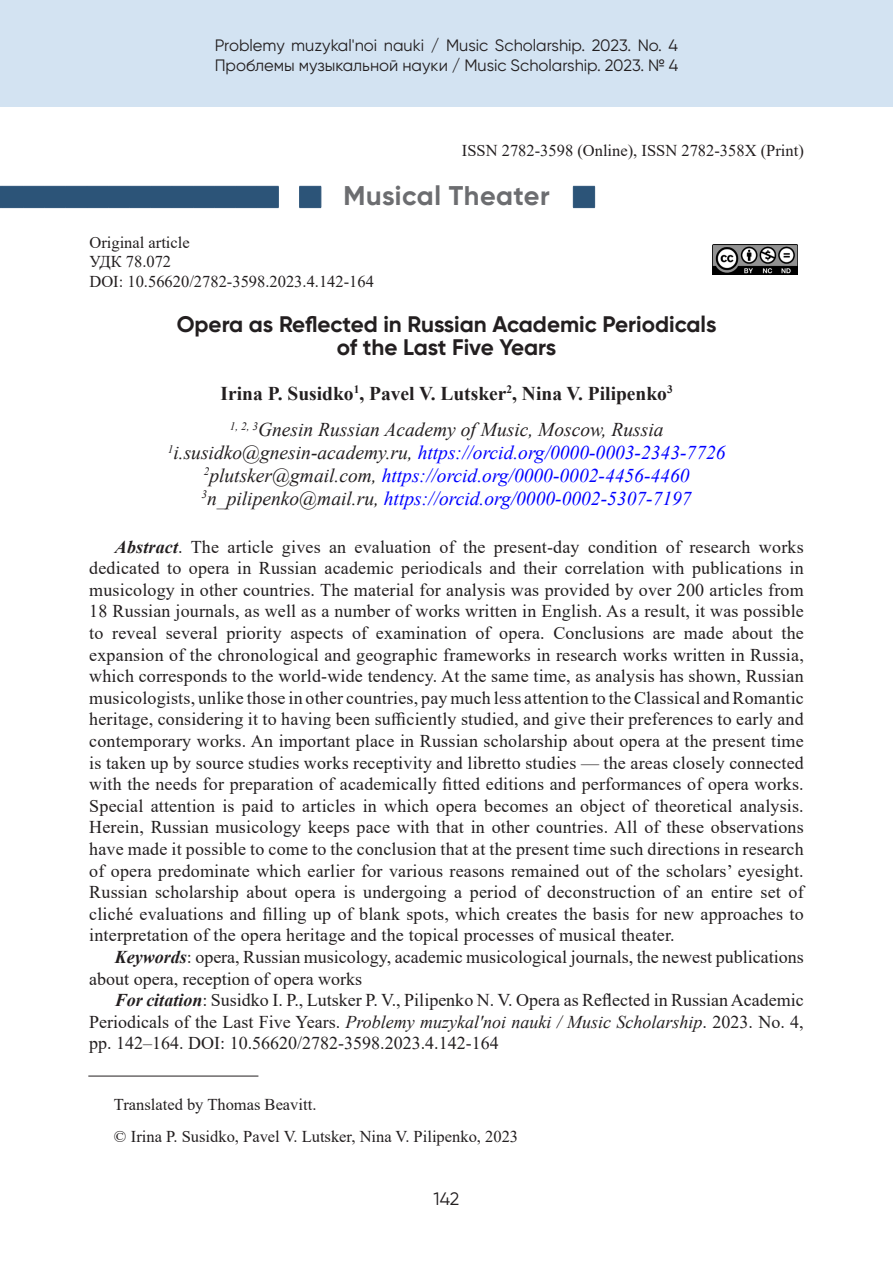
<style>
.page{position:relative;width:893px;height:1263px;background:#fff}
.page>*{position:absolute;margin:0;border:0;box-sizing:border-box;transform-origin:0 0}
.Рубрика{font:700 27px "Gilroy";letter-spacing:.02em;color:#6c6d70}
.Заголовок{font:700 22.5px "Gilroy";letter-spacing:-.005em;color:#231f20}
.Академия{font:italic 19.5px "Times New Roman";color:#00f}
.Автор{font:700 19.5px "Times New Roman";color:#231f20}
.Академия-2{font:italic 19.5px "Times New Roman";color:#231f20}
.Литература{font:18px/21.6px "Times New Roman";color:#231f20;text-align:justify}
.t1{font:18px "Gilroy";color:#231f20}
.Удк{font:16.5px "Times New Roman";color:#231f20}
.t2{font:16.5px/19.5px "Gilroy";color:#231f20}
.Примечание{font:16.5px "Times New Roman";color:#231f20}
.s1{color:#231f20}
.s2{font-weight:700;font-style:italic}
.s3{font-style:italic}
</style>
<div class="page">
<div style="left:0;top:0;width:893px;height:107px;background:#d3e3f2"></div>
<hr style="left:88px;top:1076px;width:170px;height:1px;background:#231f20">
<svg style="left:0;top:186px;width:595px;height:22px"></svg>
<img style="left:713px;top:245px;width:85px;height:30px">
<p class="t2" style="left:215px;top:36px;width:465px">Problemy muzykal'noi nauki / Music Scholarship. 2023. No. 4<br>Проблемы музыкальной науки / Music Scholarship. 2023. № 4</p>
<p class="Удк" style="left:462px;top:139px;width:343px">ISSN 2782-3598 (Online), ISSN 2782-358X (Print)</p>
<p class="Рубрика" style="left:343px;top:179px;width:208px">Musical Theater</p>
<p class="Удк" style="left:89px;top:231px;width:102px">Original article</p>
<p class="Удк" style="left:89px;top:250px;width:83px">УДК 78.072</p>
<p class="Удк" style="left:89px;top:270px;width:286px">DOI: 10.56620/2782-3598.2023.4.142-164</p>
<p class="Заголовок" style="left:177px;top:310px;width:541px">Opera as Reflected in Russian Academic Periodicals</p>
<p class="Заголовок" style="left:337px;top:333px;width:221px">of the Last Five Years</p>
<p class="Автор" style="left:221px;top:379px;width:454px">Irina P. Susidko<sup>1</sup>, Pavel V. Lutsker<sup>2</sup>, Nina V. Pilipenko<sup>3</sup></p>
<p class="Академия-2" style="left:230px;top:416px;width:435px"><sup>1,</sup> <sup>2,</sup> <sup>3</sup>Gnesin Russian Academy of Music, Moscow, Russia</p>
<p class="Академия" style="left:168px;top:439px;width:559px"><sup>1</sup><span class="s1">i.susidko@gnesin-academy.ru,</span> https://orcid.org/0000-0003-2343-7726</p>
<p class="Академия" style="left:204px;top:462px;width:487px"><sup>2</sup><span class="s1">plutsker@gmail.com,</span> https://orcid.org/0000-0002-4456-4460</p>
<p class="Академия" style="left:202px;top:485px;width:492px"><sup>3</sup><span class="s1">n_pilipenko@mail.ru,</span> https://orcid.org/0000-0002-5307-7197</p>
<p class="Литература" style="left:89px;top:535px;width:716px;text-indent:26px"><span class="s2">Abstract</span>. The article gives an evaluation of the present-day condition of research works dedicated to opera in Russian academic periodicals and their correlation with publications in musicology in other countries. The material for analysis was provided by over 200 articles from 18 Russian journals, as well as a number of works written in English. As a result, it was possible to reveal several priority aspects of examination of opera. Conclusions are made about the expansion of the chronological and geographic frameworks in research works written in Russia, which corresponds to the world-wide tendency. At the same time, as analysis has shown, Russian musicologists, unlike those in other countries, pay much less attention to the Classical and Romantic heritage, considering it to having been sufficiently studied, and give their preferences to early and contemporary works. An important place in Russian scholarship about opera at the present time is taken up by source studies works receptivity and libretto studies — the areas closely connected with the needs for preparation of academically fitted editions and performances of opera works.<br>Special attention is paid to articles in which opera becomes an object of theoretical analysis.<br>Herein, Russian musicology keeps pace with that in other countries. All of these observations have made it possible to come to the conclusion that at the present time such directions in research of opera predominate which earlier for various reasons remained out of the scholars’ eyesight.<br>Russian scholarship about opera is undergoing a period of deconstruction of an entire set of cliché evaluations and filling up of blank spots, which creates the basis for new approaches to interpretation of the opera heritage and the topical processes of musical theater.</p>
<p class="Литература" style="left:89px;top:945px;width:716px;text-indent:26px"><span class="s2">Keywords</span>: opera, Russian musicology, academic musicological journals, the newest publications about opera, reception of opera works</p>
<p class="Литература" style="left:89px;top:989px;width:716px;text-indent:26px"><span class="s2">For citation</span>: Susidko I. P., Lutsker P. V., Pilipenko N. V. Opera as Reflected in Russian Academic Periodicals of the Last Five Years. <span class="s3">Problemy muzykal'noi nauki / Music Scholarship</span>. 2023. No. 4, pp. 142–164. DOI: 10.56620/2782-3598.2023.4.142-164</p>
<p class="Примечание" style="left:114px;top:1092px;width:204px">Translated by Thomas Beavitt.</p>
<p class="Примечание" style="left:114px;top:1125px;width:406px">© Irina P. Susidko, Pavel V. Lutsker, Nina V. Pilipenko, 2023</p>
<p class="t1" style="left:434px;top:1188px;width:27px">142</p>
</div>
